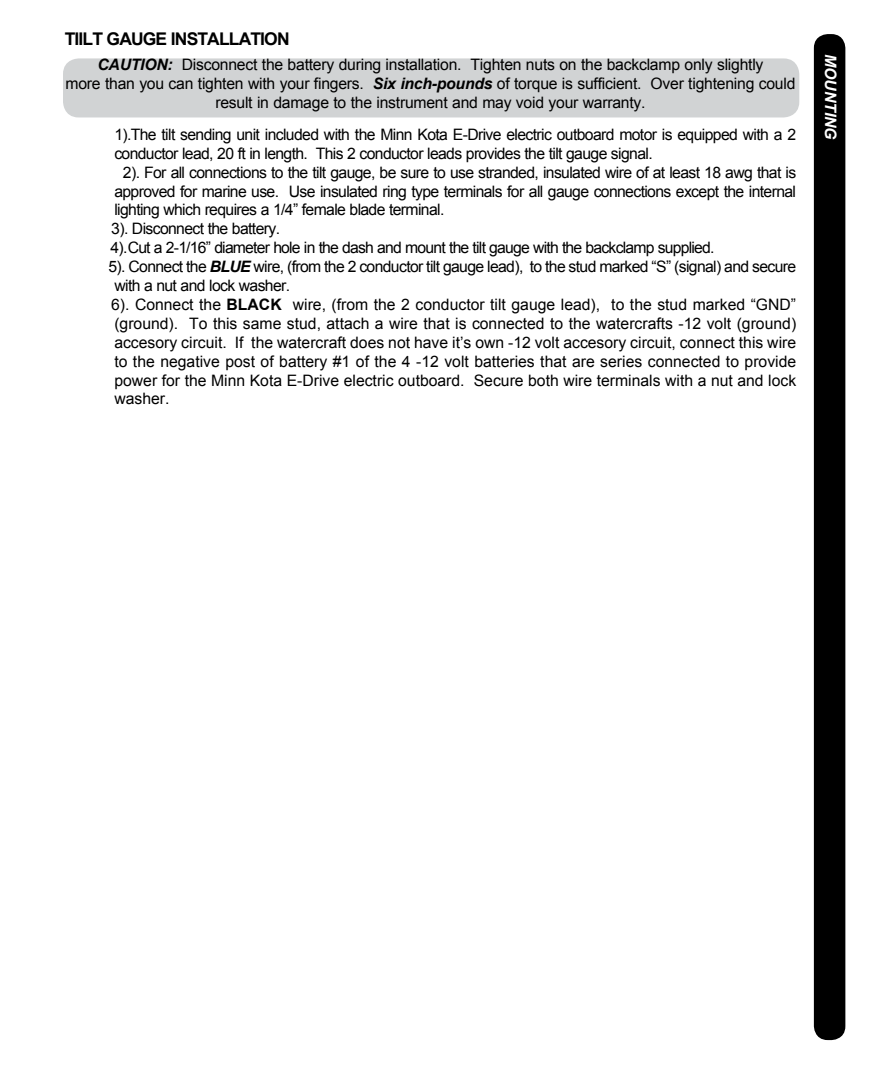
<style>
.page{position:relative;width:882px;height:1071px;background:#fff}
.page>*{position:absolute;margin:0;border:0;box-sizing:border-box;transform-origin:0 0}
.t1{font:700 17.5px "Arial";letter-spacing:-.05em;color:#000}
.t2{font:15.75px/18.9px "Arial";letter-spacing:-.015em;color:#000;text-align:center}
.t3{font:15.75px "Arial";letter-spacing:-.04em;color:#000}
.t4{font:15.75px "Arial";letter-spacing:-.05em;color:#000}
.t5{font:italic 700 15.75px "Arial";color:#fff}
.s1{font-weight:700;font-style:italic}
.s2{font-weight:700}
</style>
<div class="page">
<div style="left:814px;top:34px;width:31px;height:1006px;background:#000;border-radius:14px"></div>
<div style="left:63px;top:58px;width:736px;height:59px;background:#d1d3d4;border-radius:16px"></div>
<p class="t1" style="left:65px;top:27px;width:226px">TIILT GAUGE INSTALLATION</p>
<p class="t2" style="left:66px;top:55px;width:731px"><span class="s1">CAUTION:</span> Disconnect the battery during installation. Tighten nuts on the backclamp only slightly<br>more than you can tighten with your fingers. <span class="s1">Six inch-pounds</span> of torque is sufficient. Over tightening could result in damage to the instrument and may void your warranty.</p>
<p class="t3" style="left:114px;top:124px;width:683px">1).The tilt sending unit included with the Minn Kota E-Drive electric outboard motor is equipped with a 2</p>
<p class="t3" style="left:114px;top:143px;width:540px">conductor lead, 20 ft in length. This 2 conductor leads provides the tilt gauge signal.</p>
<p class="t3" style="left:123px;top:162px;width:675px">2). For all connections to the tilt gauge, be sure to use stranded, insulated wire of at least 18 awg that is</p>
<p class="t3" style="left:114px;top:181px;width:683px">approved for marine use. Use insulated ring type terminals for all gauge connections except the internal</p>
<p class="t3" style="left:114px;top:200px;width:332px">lighting which requires a 1/4” female blade terminal.</p>
<p class="t3" style="left:111px;top:219px;width:170px">3). Disconnect the battery.</p>
<p class="t4" style="left:111px;top:237px;width:605px">4).Cut a 2-1/16” diameter hole in the dash and mount the tilt gauge with the backclamp supplied.</p>
<p class="t3" style="left:109px;top:256px;width:689px">5). Connect the <span class="s1">BLUE</span> wire, (from the 2 conductor tilt gauge lead), to the stud marked “S” (signal) and secure</p>
<p class="t3" style="left:114px;top:275px;width:177px">with a nut and lock washer.</p>
<p class="t2" style="left:111px;top:295px;width:687px">6). Connect the <span class="s2">BLACK</span> wire, (from the 2 conductor tilt gauge lead), to the stud marked “GND”</p>
<p class="t2" style="left:114px;top:314px;width:683px">(ground). To this same stud, attach a wire that is connected to the watercrafts -12 volt (ground)</p>
<p class="t2" style="left:114px;top:333px;width:683px">accesory circuit. If the watercraft does not have it’s own -12 volt accesory circuit, connect this wire</p>
<p class="t2" style="left:114px;top:352px;width:683px">to the negative post of battery #1 of the 4 -12 volt batteries that are series connected to provide</p>
<p class="t2" style="left:114px;top:371px;width:683px">power for the Minn Kota E-Drive electric outboard. Secure both wire terminals with a nut and lock</p>
<p class="t2" style="left:114px;top:390px;width:57px">washer.</p>
<p class="t5" style="left:840px;top:54px;width:87px;rotate:90deg">MOUNTING</p>
</div>
